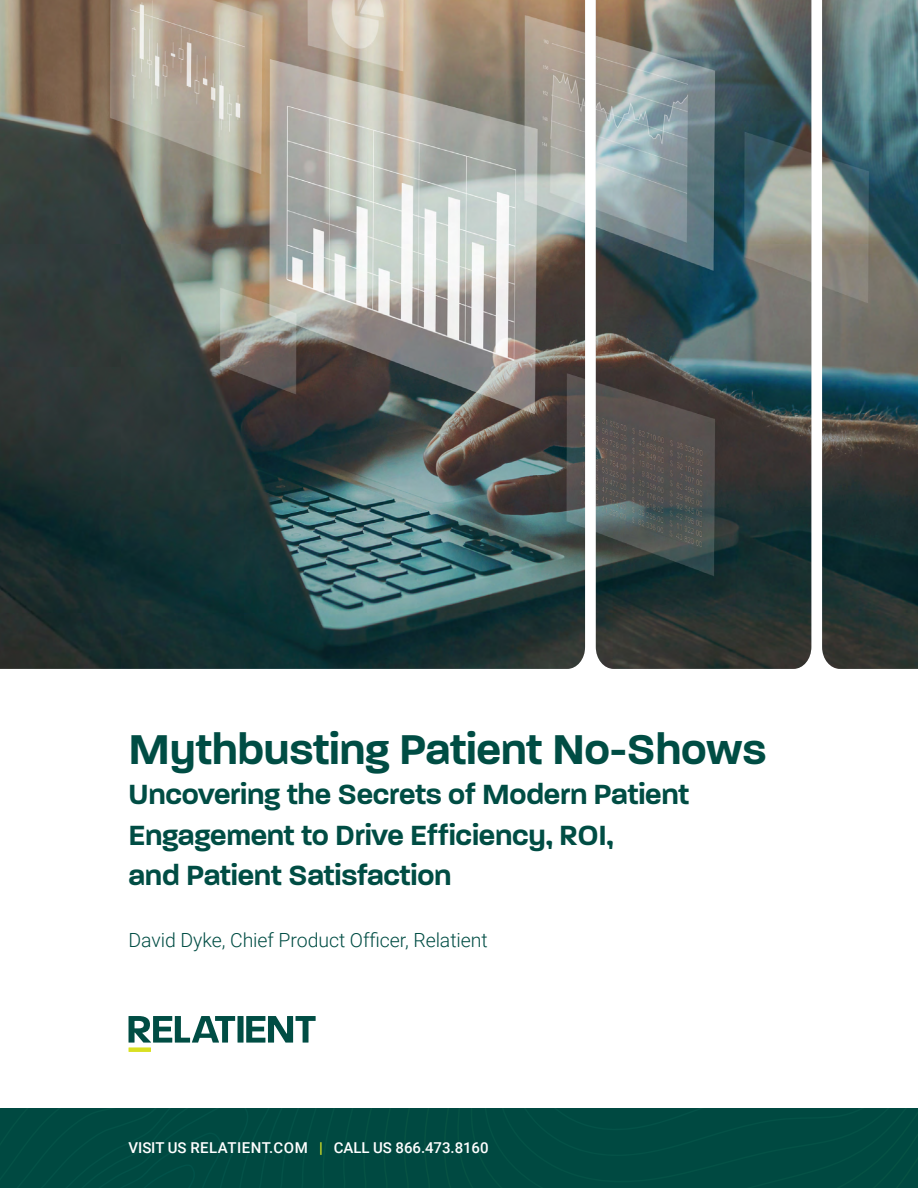
<style>
.page{position:relative;width:918px;height:1188px;background:#fff}
.page>*{position:absolute;margin:0;border:0;box-sizing:border-box;transform-origin:0 0}
.Headline{font:600 45px "Paralucent";letter-spacing:-.01em;color:#004d44}
.Headline-2{font:600 30px/40.5px "Paralucent";letter-spacing:-.01em;color:#004d44}
.Pull_Out_Text{font:300 19.5px "Roboto";letter-spacing:-.005em;color:#004d44}
.Body_Copy{font:500 15px "Roboto";letter-spacing:-.005em;color:#fff}
.s1{color:#dee624}
</style>
<div class="page">
<svg style="left:129px;top:1016px;width:106px;height:27px"></svg>
<div style="left:238px;top:1016px;width:6px;height:27px;background:#004d44"></div>
<svg style="left:246px;top:1016px;width:70px;height:27px"></svg>
<div style="left:129px;top:1047px;width:22px;height:5px;background:#d9e021"></div>
<div style="left:0;top:1108px;width:918px;height:80px;background:#004d44"></div>
<img style="left:0;top:0;width:918px;height:669px">
<p class="Headline" style="left:129px;top:722px;width:640px">Mythbusting Patient No-Shows</p>
<p class="Headline-2" style="left:129px;top:774px;width:562px">Uncovering the Secrets of Modern Patient<br>Engagement to Drive Efficiency, ROI,<br>and Patient Satisfaction</p>
<p class="Pull_Out_Text" style="left:129px;top:926px;width:361px">David Dyke, Chief Product Officer, Relatient</p>
<p class="Body_Copy" style="left:129px;top:1137px;width:362px">VISIT US RELATIENT.COM <span class="s1">|</span> CALL US 866.473.8160</p>
</div>
